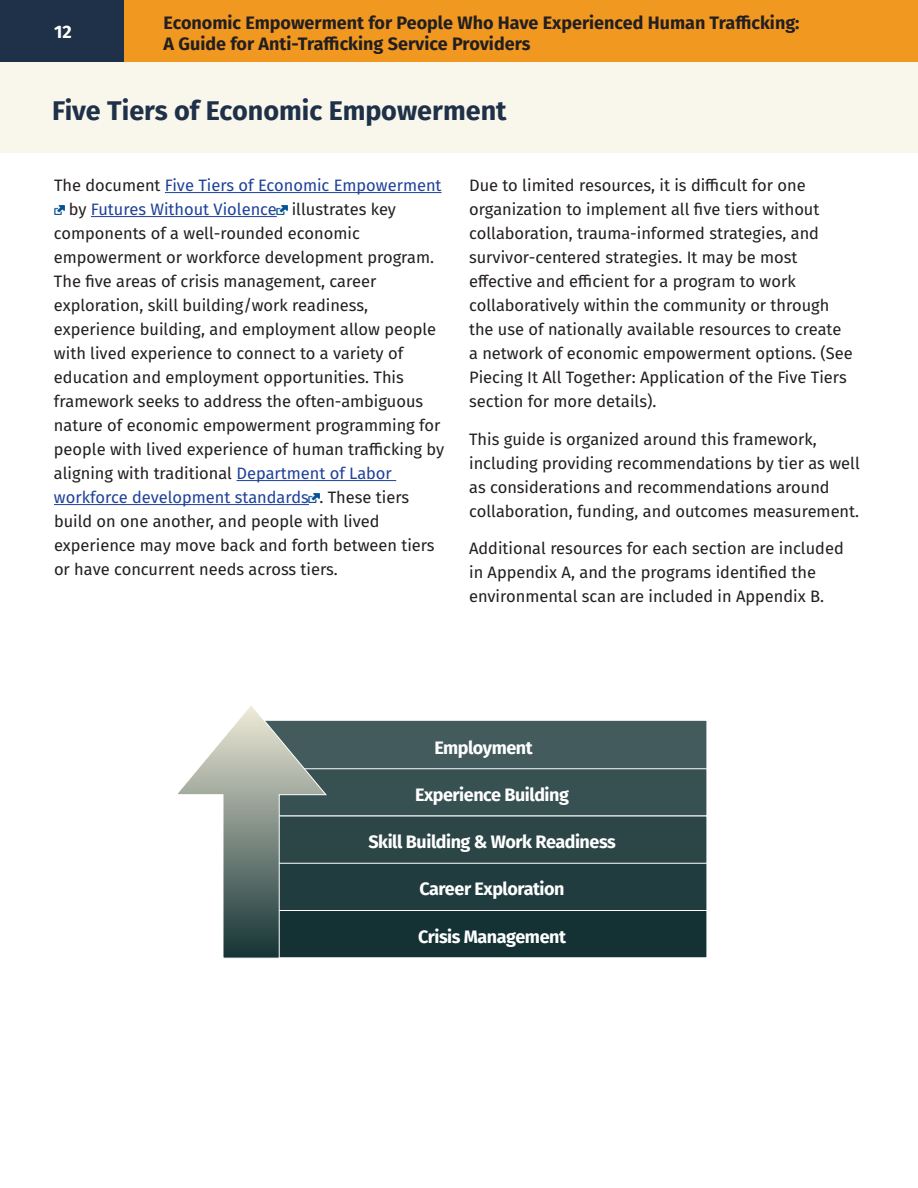
<style>
.page{position:relative;width:918px;height:1188px;background:#fff}
.page>*{position:absolute;margin:0;border:0;box-sizing:border-box;transform-origin:0 0}
.t1{font:700 27px "Fira Sans";color:#1e3148}
.t2{font:700 18px/21.6px "Fira Sans";color:#231f20}
.t3{font:700 18px "Fira Sans";letter-spacing:-.025em;color:#fff}
.t4{font:16.5px/24px "Fira Sans";color:#231f20}
.t5{font:16.5px "Fira Sans";color:#1f419a}
.s1{color:#231f20}
.s2{color:#1f419a}
</style>
<div class="page">
<div style="left:0;top:0;width:124px;height:62px;background:#1e3148"></div>
<div style="left:124px;top:0;width:794px;height:62px;background:#f19820"></div>
<div style="left:0;top:62px;width:918px;height:91px;background:#f9f6ec"></div>
<hr style="left:165px;top:192px;width:277px;height:1px;background:#1f419a">
<hr style="left:91px;top:216px;width:186px;height:1px;background:#1f419a">
<hr style="left:237px;top:480px;width:159px;height:1px;background:#1f419a">
<hr style="left:54px;top:504px;width:255px;height:1px;background:#1f419a">
<svg style="left:54px;top:205px;width:10px;height:10px"></svg>
<svg style="left:277px;top:205px;width:10px;height:10px"></svg>
<svg style="left:309px;top:493px;width:10px;height:10px"></svg>
<div style="left:256px;top:720px;width:451px;height:50px;background:#435b5d"></div>
<div style="left:256px;top:720px;width:451px;height:50px;border:1px solid #fff"></div>
<div style="left:277px;top:769px;width:430px;height:47px;background:#375152"></div>
<div style="left:277px;top:768px;width:430px;height:48px;border:1px solid #fff"></div>
<div style="left:277px;top:863px;width:430px;height:48px;background:#203c3e"></div>
<div style="left:277px;top:816px;width:430px;height:47px;background:#2c4648"></div>
<div style="left:277px;top:816px;width:430px;height:48px;border:1px solid #fff"></div>
<div style="left:277px;top:911px;width:430px;height:47px;background:#143234"></div>
<div style="left:277px;top:910px;width:430px;height:48px;border:1px solid #fff"></div>
<svg style="left:178px;top:706px;width:149px;height:253px"></svg>
<p class="t3" style="left:54px;top:16px;width:19px">12</p>
<p class="t2" style="left:164px;top:10px;width:637px">Economic Empowerment for People Who Have Experienced Human Trafficking:<br>A Guide for Anti-Trafficking Service Providers</p>
<h2 class="t1" style="left:52px;top:88px;width:456px">Five Tiers of Economic Empowerment</h2>
<p class="t5" style="left:54px;top:173px;width:389px"><span class="s1">The document</span> Five Tiers of Economic Empowerment</p>
<p class="t5" style="left:69px;top:197px;width:329px"><span class="s1">by</span> Futures Without Violence <span class="s1">illustrates key</span></p>
<p class="t4" style="left:54px;top:221px;width:307px">components of a well-rounded economic</p>
<p class="t4" style="left:54px;top:245px;width:382px">empowerment or workforce development program.</p>
<p class="t4" style="left:54px;top:269px;width:324px">The five areas of crisis management, career</p>
<p class="t4" style="left:54px;top:293px;width:316px">exploration, skill building/work readiness,</p>
<p class="t4" style="left:54px;top:317px;width:384px">experience building, and employment allow people</p>
<p class="t4" style="left:54px;top:341px;width:351px">with lived experience to connect to a variety of</p>
<p class="t4" style="left:54px;top:365px;width:351px">education and employment opportunities. This</p>
<p class="t4" style="left:54px;top:389px;width:371px">framework seeks to address the often-ambiguous</p>
<p class="t4" style="left:54px;top:413px;width:388px">nature of economic empowerment programming for</p>
<p class="t4" style="left:54px;top:437px;width:392px">people with lived experience of human trafficking by</p>
<p class="t4" style="left:54px;top:461px;width:339px">aligning with traditional <span class="s2">Department of Labor</span></p>
<p class="t5" style="left:54px;top:485px;width:357px">workforce development standards <span class="s1">. These tiers</span></p>
<p class="t4" style="left:54px;top:509px;width:327px">build on one another, and people with lived</p>
<p class="t4" style="left:54px;top:533px;width:382px">experience may move back and forth between tiers</p>
<p class="t4" style="left:54px;top:557px;width:285px">or have concurrent needs across tiers.</p>
<p class="t4" style="left:469px;top:173px;width:385px">Due to limited resources, it is difficult for one organization to implement all five tiers without collaboration, trauma-informed strategies, and survivor-centered strategies. It may be most effective and efficient for a program to work collaboratively within the community or through the use of nationally available resources to create a network of economic empowerment options. (See Piecing It All Together: Application of the Five Tiers section for more details).</p>
<p class="t4" style="left:469px;top:426px;width:392px">This guide is organized around this framework, including providing recommendations by tier as well as considerations and recommendations around collaboration, funding, and outcomes measurement.</p>
<p class="t4" style="left:469px;top:536px;width:376px">Additional resources for each section are included in Appendix A, and the programs identified the environmental scan are included in Appendix B.</p>
<p class="t3" style="left:434px;top:732px;width:100px">Employment</p>
<p class="t3" style="left:415px;top:779px;width:155px">Experience Building</p>
<p class="t3" style="left:368px;top:827px;width:249px">Skill Building &amp; Work Readiness</p>
<p class="t3" style="left:419px;top:874px;width:147px">Career Exploration</p>
<p class="t3" style="left:418px;top:921px;width:149px">Crisis Management</p>
</div>
